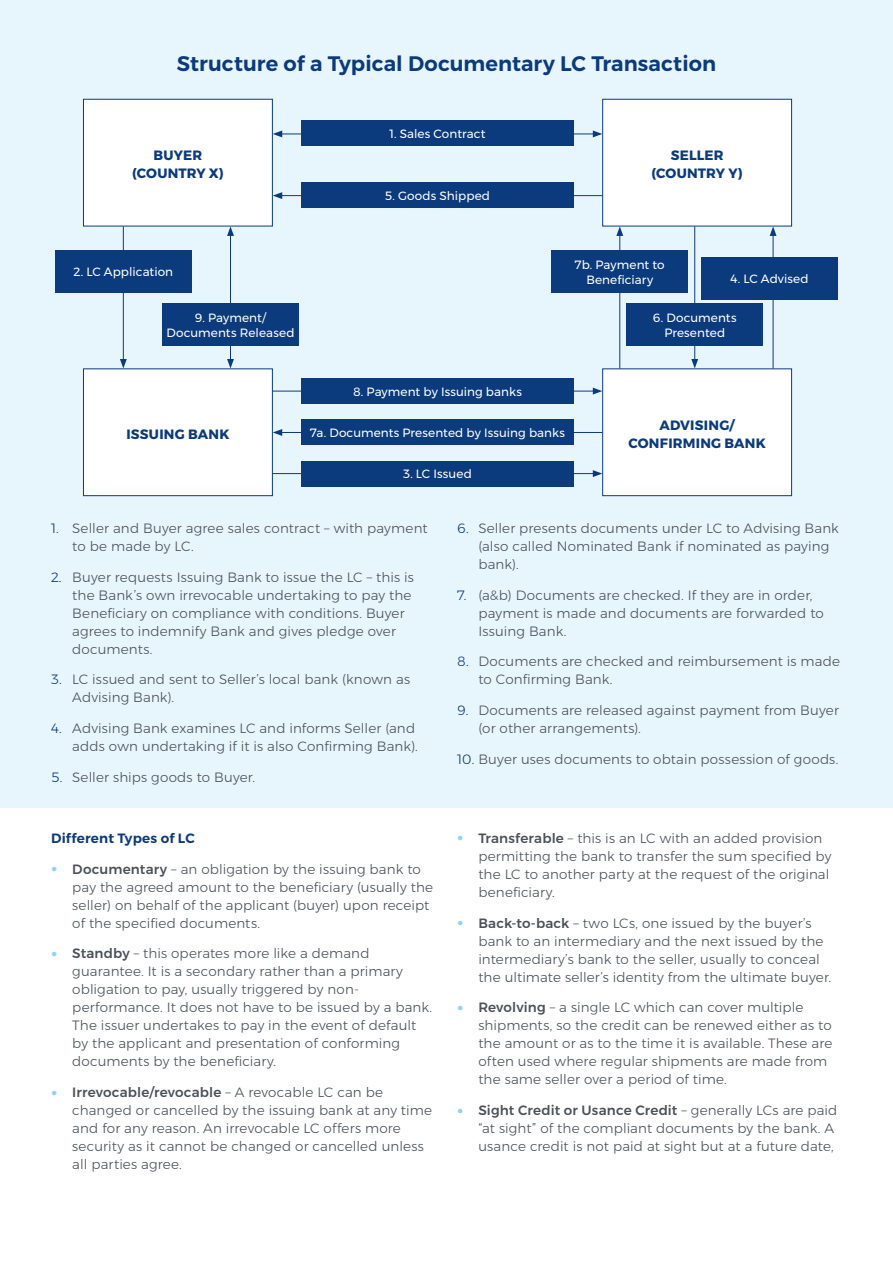
<style>
.page{position:relative;width:893px;height:1263px;background:#fff}
.page>*{position:absolute;margin:0;border:0;box-sizing:border-box;transform-origin:0 0}
.t1{font:600 21px "Montserrat";color:#0b3b7c}
.t2{font:300 13.5px/18px "Montserrat";letter-spacing:.01em;color:#4b5159}
.t3{font:700 13.5px/18px "Montserrat";letter-spacing:.02em;color:#0b3b7c;text-align:center}
.t4{font:600 13.5px "Montserrat";letter-spacing:.015em;color:#0b3b7c}
.t5{font:12px/15px "Montserrat";letter-spacing:.01em;color:#fff;text-align:center}
.s1{color:#0b3b7c}
.s2{font-family:"Noto Sans";font-weight:400;font-size:10.5px;color:#92d2f4}
.s3{font-weight:500}
</style>
<div class="page">
<div style="left:0;top:0;width:893px;height:808px;background:#e7f5fd"></div>
<div style="left:603px;top:99px;width:189px;height:127px;background:#fff"></div>
<div style="left:602px;top:99px;width:190px;height:127px;border:1px solid #0b3b7c"></div>
<div style="left:603px;top:369px;width:189px;height:127px;background:#fff"></div>
<div style="left:602px;top:368px;width:190px;height:128px;border:1px solid #0b3b7c"></div>
<div style="left:83px;top:99px;width:189px;height:127px;background:#fff"></div>
<div style="left:83px;top:99px;width:190px;height:127px;border:1px solid #0b3b7c"></div>
<div style="left:83px;top:369px;width:189px;height:127px;background:#fff"></div>
<div style="left:83px;top:368px;width:190px;height:128px;border:1px solid #0b3b7c"></div>
<hr style="left:280px;top:134px;width:315px;height:1px;background:#0b3b7c">
<svg style="left:273px;top:130px;width:9px;height:7px"></svg>
<svg style="left:593px;top:130px;width:9px;height:7px"></svg>
<hr style="left:273px;top:391px;width:322px;height:1px;background:#0b3b7c">
<svg style="left:593px;top:388px;width:9px;height:7px"></svg>
<hr style="left:273px;top:473px;width:322px;height:1px;background:#0b3b7c">
<svg style="left:593px;top:470px;width:9px;height:7px"></svg>
<hr style="left:280px;top:432px;width:322px;height:1px;background:#0b3b7c">
<svg style="left:273px;top:429px;width:9px;height:7px"></svg>
<hr style="left:230px;top:234px;width:1px;height:127px;background:#0b3b7c">
<svg style="left:227px;top:359px;width:7px;height:9px"></svg>
<svg style="left:227px;top:226px;width:7px;height:10px"></svg>
<hr style="left:280px;top:195px;width:322px;height:1px;background:#0b3b7c">
<svg style="left:273px;top:192px;width:9px;height:7px"></svg>
<hr style="left:123px;top:226px;width:1px;height:135px;background:#0b3b7c">
<svg style="left:120px;top:359px;width:7px;height:9px"></svg>
<hr style="left:694px;top:226px;width:1px;height:135px;background:#0b3b7c">
<svg style="left:691px;top:359px;width:7px;height:9px"></svg>
<hr style="left:619px;top:234px;width:1px;height:134px;background:#0b3b7c">
<svg style="left:616px;top:226px;width:7px;height:10px"></svg>
<hr style="left:773px;top:234px;width:1px;height:134px;background:#0b3b7c">
<svg style="left:770px;top:226px;width:6px;height:10px"></svg>
<div style="left:301px;top:120px;width:273px;height:26px;background:#0b3b7c"></div>
<div style="left:301px;top:378px;width:273px;height:26px;background:#0b3b7c"></div>
<div style="left:301px;top:461px;width:273px;height:25px;background:#0b3b7c"></div>
<div style="left:301px;top:420px;width:273px;height:25px;background:#0b3b7c"></div>
<div style="left:627px;top:304px;width:136px;height:42px;background:#0b3b7c"></div>
<div style="left:552px;top:250px;width:136px;height:43px;background:#0b3b7c"></div>
<div style="left:702px;top:257px;width:136px;height:43px;background:#0b3b7c"></div>
<div style="left:301px;top:183px;width:273px;height:25px;background:#0b3b7c"></div>
<div style="left:55px;top:250px;width:136px;height:43px;background:#0b3b7c"></div>
<div style="left:162px;top:304px;width:137px;height:42px;background:#0b3b7c"></div>
<h1 class="t1" style="left:177px;top:47px;width:541px">Structure of a Typical Documentary LC Transaction</h1>
<p class="t3" style="left:132px;top:146px;width:93px">BUYER (COUNTRY X)</p>
<p class="t5" style="left:389px;top:126px;width:98px">1. Sales Contract</p>
<p class="t5" style="left:385px;top:188px;width:107px">5. Goods Shipped</p>
<p class="t3" style="left:652px;top:146px;width:93px">SELLER (COUNTRY Y)</p>
<p class="t5" style="left:73px;top:264px;width:101px">2. LC Application</p>
<p class="t5" style="left:166px;top:310px;width:129px">9. Payment/<br>Documents Released</p>
<p class="t5" style="left:575px;top:257px;width:91px">7b. Payment to<br>Beneficiary</p>
<p class="t5" style="left:730px;top:271px;width:80px">4. LC Advised</p>
<p class="t5" style="left:653px;top:310px;width:85px">6. Documents<br>Presented</p>
<p class="t3" style="left:126px;top:425px;width:105px">ISSUING BANK</p>
<p class="t5" style="left:353px;top:384px;width:170px">8. Payment by Issuing banks</p>
<p class="t5" style="left:310px;top:425px;width:256px">7a. Documents Presented by Issuing banks</p>
<p class="t5" style="left:403px;top:466px;width:70px">3. LC Issued</p>
<p class="t3" style="left:628px;top:416px;width:139px">ADVISING/<br>CONFIRMING BANK</p>
<p class="t2" style="left:72px;top:519px;width:357px;text-indent:-21px"><span class="s1">1.</span> Seller and Buyer agree sales contract – with payment to be made by LC.</p>
<p class="t2" style="left:72px;top:568px;width:343px;text-indent:-21px"><span class="s1">2.</span> Buyer requests Issuing Bank to issue the LC – this is the Bank’s own irrevocable undertaking to pay the Beneficiary on compliance with conditions. Buyer agrees to indemnify Bank and gives pledge over documents.</p>
<p class="t2" style="left:72px;top:670px;width:339px;text-indent:-21px"><span class="s1">3.</span> LC issued and sent to Seller’s local bank (known as<br>Advising Bank).</p>
<p class="t2" style="left:51px;top:719px;width:368px;text-align:right"><span class="s1">4.</span> Advising Bank examines LC and informs Seller (and adds own undertaking if it is also Confirming Bank).</p>
<p class="t2" style="left:51px;top:768px;width:205px"><span class="s1">5.</span> Seller ships goods to Buyer.</p>
<p class="t4" style="left:51px;top:827px;width:145px">Different Types of LC</p>
<p class="t2" style="left:72px;top:860px;width:362px;text-indent:-21px"><span class="s2">●</span> <span class="s3">Documentary</span> – an obligation by the issuing bank to pay the agreed amount to the beneficiary (usually the seller) on behalf of the applicant (buyer) upon receipt of the specified documents.</p>
<p class="t2" style="left:72px;top:944px;width:361px;text-indent:-21px"><span class="s2">●</span> <span class="s3">Standby</span> – this operates more like a demand guarantee. It is a secondary rather than a primary obligation to pay, usually triggered by non&shy;performance. It does not have to be issued by a bank.<br>The issuer undertakes to pay in the event of default by the applicant and presentation of conforming documents by the beneficiary.</p>
<p class="t2" style="left:72px;top:1083px;width:361px;text-indent:-21px"><span class="s2">●</span> <span class="s3">Irrevocable/revocable</span> – A revocable LC can be changed or cancelled by the issuing bank at any time and for any reason. An irrevocable LC offers more security as it cannot be changed or cancelled unless all parties agree.</p>
<p class="t2" style="left:478px;top:519px;width:362px;text-indent:-21px"><span class="s1">6.</span> Seller presents documents under LC to Advising Bank (also called Nominated Bank if nominated as paying bank).</p>
<p class="t2" style="left:478px;top:586px;width:347px;text-indent:-21px"><span class="s1">7.</span> (a&amp;b) Documents are checked. If they are in order, payment is made and documents are forwarded to<br>Issuing Bank.</p>
<p class="t2" style="left:478px;top:652px;width:363px;text-indent:-21px"><span class="s1">8.</span> Documents are checked and reimbursement is made to Confirming Bank.</p>
<p class="t2" style="left:478px;top:701px;width:362px;text-indent:-21px"><span class="s1">9.</span> Documents are released against payment from Buyer (or other arrangements).</p>
<p class="t2" style="left:457px;top:750px;width:383px"><span class="s1">10.</span> Buyer uses documents to obtain possession of goods.</p>
<p class="t2" style="left:478px;top:829px;width:354px;text-indent:-21px"><span class="s2">●</span> <span class="s3">Transferable</span> – this is an LC with an added provision permitting the bank to transfer the sum specified by the LC to another party at the request of the original beneficiary.</p>
<p class="t2" style="left:478px;top:914px;width:354px;text-indent:-21px"><span class="s2">●</span> <span class="s3">Back-to-back</span> – two LCs, one issued by the buyer’s bank to an intermediary and the next issued by the intermediary’s bank to the seller, usually to conceal the ultimate seller’s identity from the ultimate buyer.</p>
<p class="t2" style="left:478px;top:998px;width:355px;text-indent:-21px"><span class="s2">●</span> <span class="s3">Revolving</span> – a single LC which can cover multiple shipments, so the credit can be renewed either as to the amount or as to the time it is available. These are often used where regular shipments are made from the same seller over a period of time.</p>
<p class="t2" style="left:478px;top:1101px;width:361px;text-indent:-21px"><span class="s2">●</span> <span class="s3">Sight Credit or Usance Credit</span> – generally LCs are paid “at sight” of the compliant documents by the bank. A usance credit is not paid at sight but at a future date,</p>
</div>
